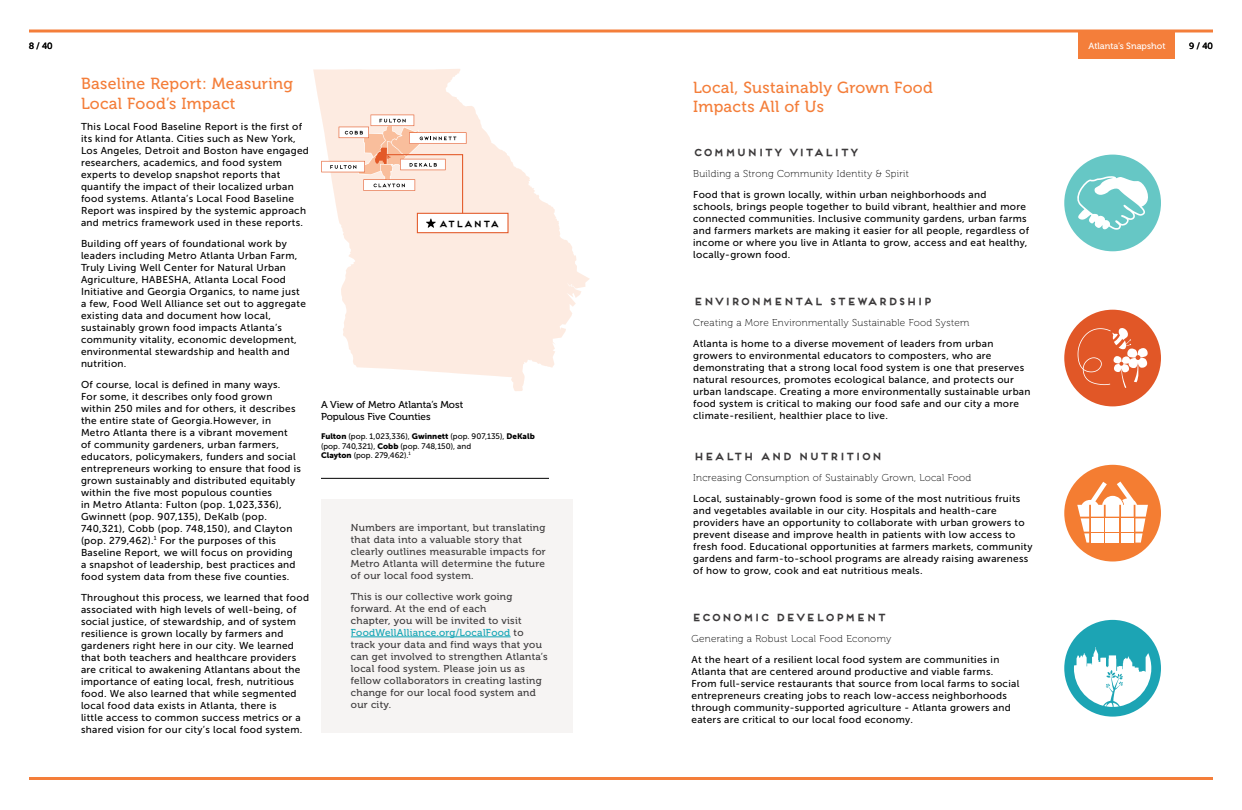
<style>
.page{position:relative;width:1242px;height:810px;background:#fff}
.page>*{position:absolute;margin:0;border:0;box-sizing:border-box;transform-origin:0 0}
.t1{font:16px/19.2px "Museo 500";letter-spacing:.02em;color:#f47e3a}
.t2{font:10px/12px "Museo Sans 500";letter-spacing:.03em;color:#000}
.t3{font:10px/12px "Museo 500";letter-spacing:.03em;color:#3c3a3b}
.t4{font:10px "Museo 100";letter-spacing:.03em;color:#000}
.t5{font:700 10px "Frontage";letter-spacing:.02em;color:#3c3a3b}
.t6{font:10px/12px "Museo 500";color:#000}
.t7{font:9px "Museo 500";color:#fff}
.t8{font:9px "Museo 500";color:#040503}
.t9{font:9px "Museo 500";color:#000}
.t10{font:700 8.6px "Frontage";letter-spacing:.005em;color:#000}
.t11{font:8px/9.6px "Museo Sans 500";color:#000}
.s1{font-family:"Museo Sans 900"}
.s2{color:#13a5b5}
</style>
<div class="page">
<svg style="left:313px;top:69px;width:277px;height:322px;fill:#fdebe1"></svg>
<div style="left:417px;top:213px;width:91px;height:20px;background:#fff"></div>
<div style="left:417px;top:213px;width:92px;height:20px;border:1px solid #e35928"></div>
<svg style="left:321px;top:115px;width:145px;height:113px"></svg>
<hr style="left:621px;top:30px;width:592px;height:2px;background:#f47e3a">
<div style="left:1079px;top:32px;width:96px;height:27px;background:#f47e3a"></div>
<div style="left:321px;top:499px;width:252px;height:234px;background:#f6f4f3"></div>
<hr style="left:29px;top:777px;width:592px;height:3px;background:#f47e3a">
<hr style="left:621px;top:777px;width:592px;height:3px;background:#f47e3a">
<hr style="left:29px;top:30px;width:592px;height:2px;background:#f47e3a">
<hr style="left:351px;top:637px;width:160px;height:1px;background:#13a5b5">
<div style="left:1064px;top:620px;width:97px;height:97px;background:#1ca4b4;border-radius:50%"></div>
<svg style="left:1074px;top:647px;width:77px;height:60px"></svg>
<div style="left:1064px;top:465px;width:97px;height:97px;background:#f47d32;border-radius:50%"></div>
<svg style="left:1077px;top:482px;width:71px;height:61px"></svg>
<div style="left:1064px;top:310px;width:97px;height:96px;background:#e15727;border-radius:50%"></div>
<svg style="left:1078px;top:328px;width:70px;height:60px"></svg>
<div style="left:1064px;top:155px;width:97px;height:96px;background:#66c7c5;border-radius:50%"></div>
<svg style="left:1077px;top:176px;width:71px;height:54px"></svg>
<hr style="left:321px;top:478px;width:228px;height:1px;background:#000">
<p class="t8" style="left:29px;top:41px;width:25px">8 / 40</p>
<p class="t1" style="left:81px;top:75px;width:214px">Baseline Report: Measuring<br>Local Food’s Impact</p>
<p class="t2" style="left:81px;top:120px;width:230px">This Local Food Baseline Report is the first of its kind for Atlanta. Cities such as New York, Los Angeles, Detroit and Boston have engaged researchers, academics, and food system experts to develop snapshot reports that quantify the impact of their localized urban food systems. Atlanta’s Local Food Baseline Report was inspired by the systemic approach and metrics framework used in these reports.</p>
<p class="t2" style="left:81px;top:237px;width:226px">Building off years of foundational work by leaders including Metro Atlanta Urban Farm, Truly Living Well Center for Natural Urban Agriculture, HABESHA, Atlanta Local Food Initiative and Georgia Organics, to name just a few, Food Well Alliance set out to aggregate existing data and document how local, sustainably grown food impacts Atlanta’s community vitality, economic development, environmental stewardship and health and nutrition.</p>
<p class="t2" style="left:81px;top:378px;width:222px">Of course, local is defined in many ways.<br>For some, it describes only food grown within 250 miles and for others, it describes the entire state of Georgia.However, in Metro Atlanta there is a vibrant movement<br>of community gardeners, urban farmers, educators, policymakers, funders and social entrepreneurs working to ensure that food is grown sustainably and distributed equitably within the five most populous counties<br>in Metro Atlanta: Fulton (pop. 1,023,336), Gwinnett (pop. 907,135), DeKalb (pop.<br>740,321), Cobb (pop. 748,150), and Clayton (pop. 279,462).<sup>1</sup> For the purposes of this Baseline Report, we will focus on providing<br>a snapshot of leadership, best practices and food system data from these five counties.</p>
<p class="t2" style="left:81px;top:591px;width:230px">Throughout this process, we learned that food associated with high levels of well-being, of social justice, of stewardship, and of system resilience is grown locally by farmers and gardeners right here in our city. We learned that both teachers and healthcare providers are critical to awakening Atlantans about the importance of eating local, fresh, nutritious food. We also learned that while segmented local food data exists in Atlanta, there is<br>little access to common success metrics or a shared vision for our city’s local food system.</p>
<p class="t10" style="left:439px;top:218px;width:62px">ATLANTA</p>
<p class="t6" style="left:321px;top:399px;width:144px">A View of Metro Atlanta’s Most<br>Populous Five Counties</p>
<p class="t11" style="left:321px;top:431px;width:215px"><span class="s1">Fulton</span> (pop. 1,023,336), <span class="s1">Gwinnett</span> (pop. 907,135), <span class="s1">DeKalb </span>(pop. 740,321), <span class="s1">Cobb</span> (pop. 748,150), and<br><span class="s1">Clayton</span> (pop. 279,462).<sup>1</sup></p>
<p class="t3" style="left:351px;top:522px;width:196px">Numbers are important, but translating that data into a valuable story that clearly outlines measurable impacts for Metro Atlanta will determine the future of our local food system.</p>
<p class="t3" style="left:351px;top:591px;width:198px">This is our collective work going forward. At the end of each<br>chapter, you will be invited to visit <span class="s2">FoodWellAlliance.org/LocalFood</span> to track your data and find ways that you can get involved to strengthen Atlanta’s local food system. Please join us as fellow collaborators in creating lasting change for our local food system and our city.</p>
<p class="t1" style="left:693px;top:78px;width:241px">Local, Sustainably Grown Food<br>Impacts All of Us</p>
<p class="t5" style="left:693px;top:146px;width:167px">COMMUNITY VITALITY</p>
<p class="t4" style="left:693px;top:168px;width:217px">Building a Strong Community Identity &amp; Spirit</p>
<p class="t2" style="left:693px;top:188px;width:337px">Food that is grown locally, within urban neighborhoods and schools, brings people together to build vibrant, healthier and more connected communities. Inclusive community gardens, urban farms and farmers markets are making it easier for all people, regardless of income or where you live in Atlanta to grow, access and eat healthy, locally-grown food.</p>
<p class="t5" style="left:693px;top:295px;width:240px">ENVIRONMENTAL STEWARDSHIP</p>
<p class="t4" style="left:693px;top:317px;width:278px">Creating a More Environmentally Sustainable Food System</p>
<p class="t2" style="left:693px;top:337px;width:339px">Atlanta is home to a diverse movement of leaders from urban growers to environmental educators to composters, who are demonstrating that a strong local food system is one that preserves natural resources, promotes ecological balance, and protects our urban landscape. Creating a more environmentally sustainable urban food system is critical to making our food safe and our city a more climate-resilient, healthier place to live.</p>
<p class="t5" style="left:693px;top:450px;width:190px">HEALTH AND NUTRITION</p>
<p class="t4" style="left:693px;top:472px;width:280px">Increasing Consumption of Sustainably Grown, Local Food</p>
<p class="t2" style="left:693px;top:492px;width:341px">Local, sustainably-grown food is some of the most nutritious fruits and vegetables available in our city. Hospitals and health-care providers have an opportunity to collaborate with urban growers to prevent disease and improve health in patients with low access to fresh food. Educational opportunities at farmers markets, community gardens and farm-to-school programs are already raising awareness of how to grow, cook and eat nutritious meals.</p>
<p class="t5" style="left:692px;top:611px;width:196px">ECONOMIC DEVELOPMENT</p>
<p class="t4" style="left:692px;top:633px;width:201px">Generating a Robust Local Food Economy</p>
<p class="t2" style="left:692px;top:654px;width:329px">At the heart of a resilient local food system are communities in Atlanta that are centered around productive and viable farms.<br>From full-service restaurants that source from local farms to social entrepreneurs creating jobs to reach low-access neighborhoods through community-supported agriculture - Atlanta growers and eaters are critical to our local food economy.</p>
<p class="t7" style="left:1088px;top:41px;width:79px">Atlanta’s Snapshot</p>
<p class="t9" style="left:1189px;top:41px;width:25px">9 / 40</p>
</div>
